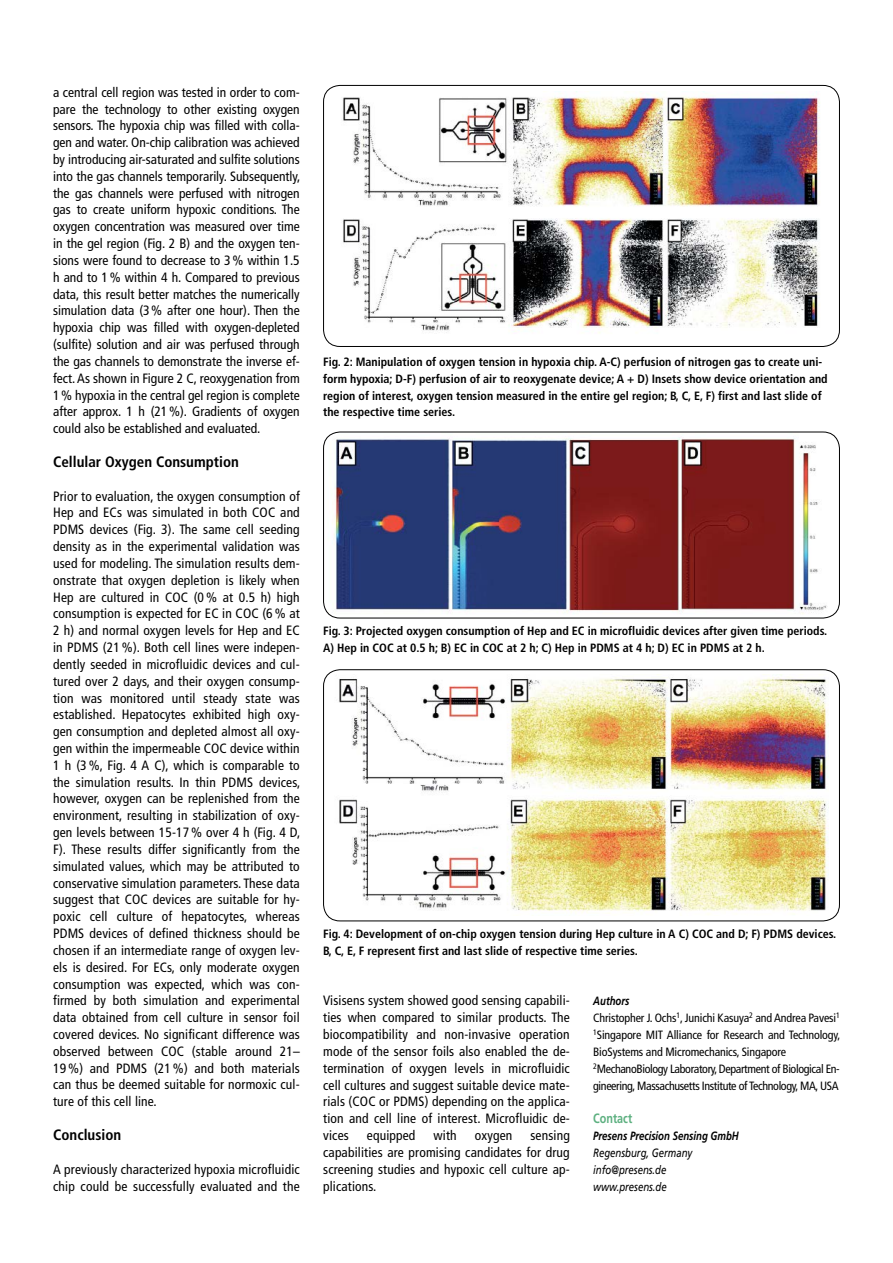
<style>
.page{position:relative;width:893px;height:1263px;background:#fff}
.page>*{position:absolute;margin:0;border:0;box-sizing:border-box;transform-origin:0 0}
.t1{font:700 condensed 15px "Frutiger LT Com";color:#000}
.t2{font:condensed 13.5px/16.8px "Frutiger LT Com";letter-spacing:.01em;color:#000;text-align:justify}
.t3{font:700 13.5px "Frutiger LT Com";color:#5db080;scale:.8 1}
.t4{font:700 condensed 12px/16.8px "Frutiger LT Com";color:#000}
.t5{font:condensed 12px/16.8px "Frutiger LT Com";letter-spacing:-.01em;color:#000}
.t6{font:italic 12px/16.8px "Frutiger LT Com";color:#000;scale:.8 1}
.t7{font:italic 700 12px "Frutiger LT Com";color:#000;scale:.8 1}
.s1{font-weight:700;font-style:italic;font-stretch:normal}
</style>
<div class="page">
<img style="left:327px;top:432px;width:509px;height:186px">
<div style="left:323px;top:432px;width:517px;height:186px;border:1px solid #000;border-radius:17px"></div>
<img style="left:339px;top:675px;width:490px;height:240px">
<div style="left:323px;top:669px;width:517px;height:252px;border:1px solid #000;border-radius:17px"></div>
<img style="left:343px;top:92px;width:477px;height:242px">
<div style="left:323px;top:85px;width:517px;height:262px;border:1px solid #000;border-radius:17px"></div>
<p class="t2" style="left:53px;top:84px;width:249px">a central cell region was tested in order to com&shy;pare the technology to other existing oxygen sensors. The hypoxia chip was filled with colla&shy;gen and water. On-chip calibration was achieved by introducing air-saturated and sulfite solutions into the gas channels temporarily. Subsequently, the gas channels were perfused with nitrogen gas to create uniform hypoxic conditions. The oxygen concentration was measured over time in the gel region (Fig. 2 B) and the oxygen ten&shy;sions were found to decrease to 3% within 1.5 h and to 1% within 4 h. Compared to previous data, this result better matches the numerically simulation data (3% after one hour). Then the hypoxia chip was filled with oxygen-depleted (sulfite) solution and air was perfused through the gas channels to demonstrate the inverse ef&shy;fect. As shown in Figure 2 C, reoxygenation from 1% hypoxia in the central gel region is complete after approx. 1 h (21%). Gradients of oxygen could also be established and evaluated.</p>
<p class="t1" style="left:53px;top:453px;width:187px">Cellular Oxygen Consumption</p>
<p class="t2" style="left:53px;top:488px;width:249px">Prior to evaluation, the oxygen consumption of Hep and ECs was simulated in both COC and PDMS devices (Fig. 3). The same cell seeding density as in the experimental validation was used for modeling. The simulation results dem&shy;onstrate that oxygen depletion is likely when Hep are cultured in COC (0 % at 0.5 h) high consumption is expected for EC in COC (6 % at 2 h) and normal oxygen levels for Hep and EC in PDMS (21 %). Both cell lines were indepen&shy;dently seeded in microfluidic devices and cul&shy;tured over 2 days, and their oxygen consump&shy;tion was monitored until steady state was established. Hepatocytes exhibited high oxy&shy;gen consumption and depleted almost all oxy&shy;gen within the impermeable COC device within 1 h (3 %, Fig. 4 A C), which is comparable to the simulation results. In thin PDMS devices, however, oxygen can be replenished from the environment, resulting in stabilization of oxy&shy;gen levels between 15-17 % over 4 h (Fig. 4 D, F). These results differ significantly from the simulated values, which may be attributed to conservative simulation parameters. These data suggest that COC devices are suitable for hy&shy;poxic cell culture of hepatocytes, whereas PDMS devices of defined thickness should be chosen if an intermediate range of oxygen lev&shy;els is desired. For ECs, only moderate oxygen consumption was expected, which was con&shy;firmed by both simulation and experimental data obtained from cell culture in sensor foil covered devices. No significant difference was observed between COC (stable around 21– 19 %) and PDMS (21 %) and both materials can thus be deemed suitable for normoxic cul&shy;ture of this cell line.</p>
<p class="t1" style="left:53px;top:1126px;width:70px">Conclusion</p>
<p class="t2" style="left:53px;top:1161px;width:248px">A previously characterized hypoxia microfluidic chip could be successfully evaluated and the</p>
<p class="t4" style="left:323px;top:353px;width:506px">Fig. 2: Manipulation of oxygen tension in hypoxia chip. A-C) perfusion of nitrogen gas to create uni&shy;form hypoxia; D-F) perfusion of air to reoxygenate device; A + D) Insets show device orientation and region of interest, oxygen tension measured in the entire gel region; B, C, E, F) first and last slide of the respective time series.</p>
<p class="t4" style="left:323px;top:623px;width:506px">Fig. 3: Projected oxygen consumption of Hep and EC in microfluidic devices after given time periods.<br>A) Hep in COC at 0.5 h; B) EC in COC at 2 h; C) Hep in PDMS at 4 h; D) EC in PDMS at 2 h.</p>
<p class="t4" style="left:323px;top:925px;width:515px">Fig. 4: Development of on-chip oxygen tension during Hep culture in A C) COC and D; F) PDMS devices.<br>B, C, E, F represent first and last slide of respective time series.</p>
<p class="t2" style="left:323px;top:992px;width:248px">Visisens system showed good sensing capabili&shy;ties when compared to similar products. The biocompatibility and non-invasive operation mode of the sensor foils also enabled the de&shy;termination of oxygen levels in microfluidic cell cultures and suggest suitable device mate&shy;rials (COC or PDMS) depending on the applica&shy;tion and cell line of interest. Microfluidic de&shy;vices</p>
<p class="t2" style="left:367px;top:1127px;width:50px">equipped</p>
<p class="t2" style="left:433px;top:1127px;width:25px">with</p>
<p class="t2" style="left:475px;top:1127px;width:39px">oxygen</p>
<p class="t2" style="left:323px;top:1127px;width:248px;text-indent:207px">sensing capabilities are promising candidates for drug screening studies and hypoxic cell culture ap&shy;plications.</p>
<p class="t5" style="left:593px;top:993px;width:249px"><span class="s1">Authors<br></span>Christopher J. Ochs<sup>1</sup>, Junichi Kasuya<sup>2</sup> and Andrea Pavesi<sup>1<br>1</sup>Singapore MIT Alliance for Research and Technology, BioSystems and Micromechanics, Singapore <sup>2</sup>MechanoBiology Laboratory, Department of Biological En&shy;gineering, Massachusetts Institute of Technology, MA, USA</p>
<p class="t3" style="left:593px;top:1110px;width:50px">Contact</p>
<p class="t7" style="left:593px;top:1129px;width:184px">Presens Precision Sensing GmbH</p>
<p class="t6" style="left:593px;top:1144px;width:126px">Regensburg, Germany info@presens.de www.presens.de</p>
</div>
